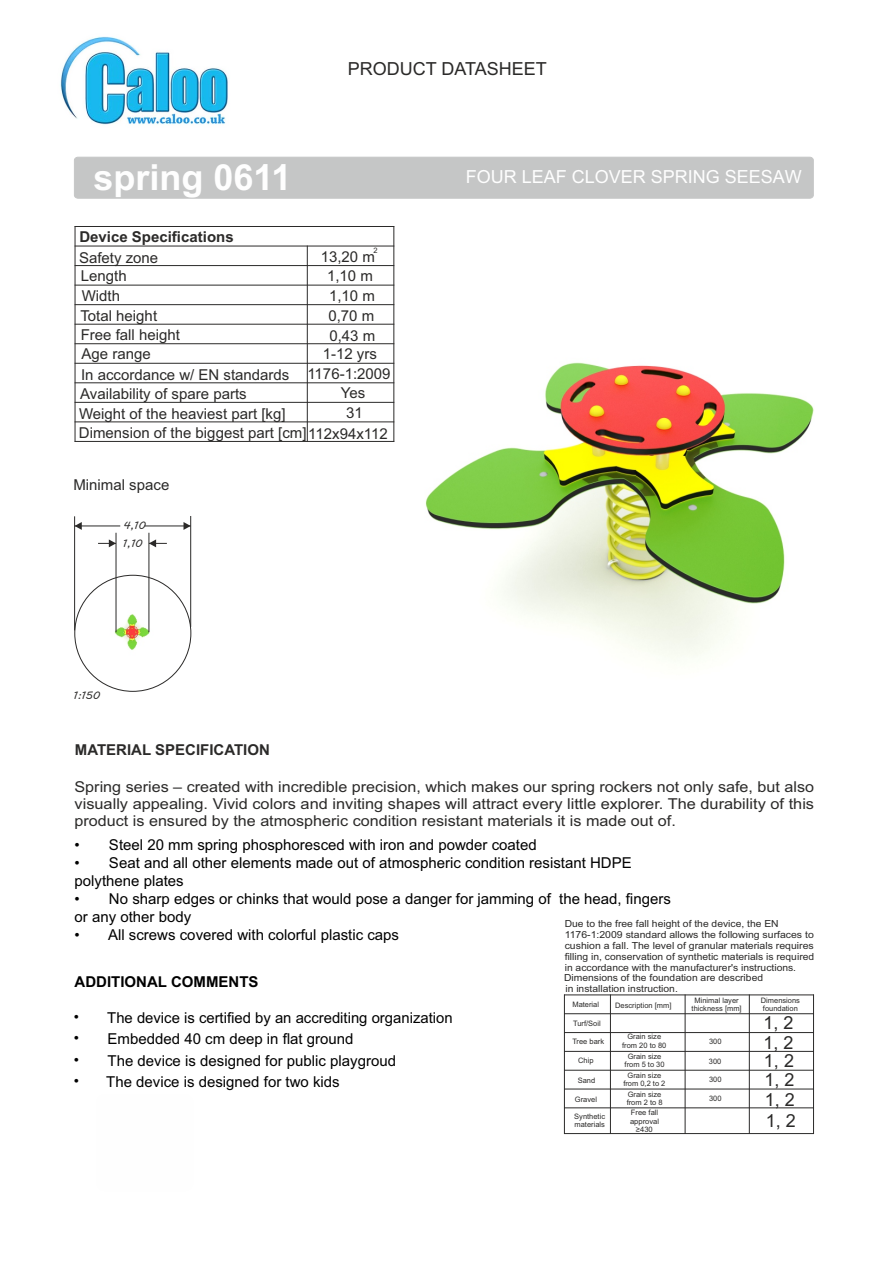
<style>
.page{position:relative;width:893px;height:1263px;background:#fff}
.page>*{position:absolute;margin:0;border:0;box-sizing:border-box;transform-origin:0 0}
.t1{font:700 36px "Arial";color:#fefefe}
.t2{font:18px/19.2px "Arial";color:#2b2a29}
.t3{font:18px "Arial";color:#fefefe}
.t4{font:15px/18px "Arial";color:#000}
.t5{font:15px/16.8px "Arial";color:#2b2a29;text-align:justify;scale:1.08 1}
.t6{font:15px/20px "Arial";color:#2b2a29}
.t7{font:700 15px "Arial";color:#2b2a29}
.t8{font:700 15px "Arial";color:#000}
.t9{font:10.5px/17.7px "MV Boli";color:#2b2a29}
.t10{font:9.75px/10.8px "Arial";color:#2b2a29;scale:1.06 1}
.t11{font:7.5px/8.4px "Arial";color:#2b2a29;text-align:center}
</style>
<div class="page">
<img style="left:425px;top:362px;width:389px;height:299px">
<hr style="left:75px;top:226px;width:1px;height:216px;background:#2b2a29">
<hr style="left:307px;top:246px;width:1px;height:196px;background:#2b2a29">
<hr style="left:393px;top:226px;width:1px;height:216px;background:#2b2a29">
<hr style="left:75px;top:441px;width:319px;height:1px;background:#2b2a29">
<hr style="left:75px;top:421px;width:319px;height:1px;background:#2b2a29">
<hr style="left:75px;top:402px;width:319px;height:1px;background:#2b2a29">
<hr style="left:75px;top:382px;width:319px;height:1px;background:#2b2a29">
<hr style="left:75px;top:363px;width:319px;height:1px;background:#2b2a29">
<hr style="left:75px;top:343px;width:319px;height:1px;background:#2b2a29">
<hr style="left:75px;top:324px;width:319px;height:1px;background:#2b2a29">
<hr style="left:75px;top:304px;width:319px;height:1px;background:#2b2a29">
<hr style="left:75px;top:285px;width:319px;height:1px;background:#2b2a29">
<hr style="left:75px;top:265px;width:319px;height:1px;background:#2b2a29">
<hr style="left:75px;top:246px;width:319px;height:1px;background:#2b2a29">
<hr style="left:75px;top:226px;width:319px;height:1px;background:#2b2a29">
<div style="left:74px;top:157px;width:740px;height:42px;background:#c5c6c6;border:1px solid #c5c6c6;border-radius:3px"></div>
<hr style="left:190px;top:516px;width:1px;height:111px;background:#2b2a29">
<hr style="left:74px;top:516px;width:1px;height:114px;background:#2b2a29">
<hr style="left:145px;top:526px;width:46px;height:1px;background:#2b2a29">
<svg style="left:184px;top:522px;width:7px;height:8px"></svg>
<hr style="left:75px;top:526px;width:45px;height:1px;background:#2b2a29">
<svg style="left:75px;top:522px;width:7px;height:8px"></svg>
<img style="left:114px;top:611px;width:36px;height:39px">
<hr style="left:149px;top:533px;width:1px;height:99px;background:#2b2a29">
<hr style="left:116px;top:533px;width:1px;height:99px;background:#2b2a29">
<svg style="left:149px;top:539px;width:18px;height:8px"></svg>
<svg style="left:98px;top:539px;width:18px;height:8px"></svg>
<hr style="left:564px;top:994px;width:1px;height:140px;background:#2b2a29">
<hr style="left:610px;top:994px;width:1px;height:140px;background:#2b2a29">
<hr style="left:685px;top:994px;width:1px;height:140px;background:#2b2a29">
<hr style="left:749px;top:994px;width:1px;height:140px;background:#2b2a29">
<hr style="left:813px;top:994px;width:1px;height:140px;background:#2b2a29">
<hr style="left:564px;top:1133px;width:250px;height:1px;background:#2b2a29">
<hr style="left:564px;top:1107px;width:250px;height:1px;background:#2b2a29">
<hr style="left:564px;top:1088px;width:250px;height:1px;background:#2b2a29">
<hr style="left:564px;top:1070px;width:250px;height:1px;background:#2b2a29">
<hr style="left:564px;top:1051px;width:250px;height:1px;background:#2b2a29">
<hr style="left:564px;top:1032px;width:250px;height:1px;background:#2b2a29">
<hr style="left:564px;top:1013px;width:250px;height:1px;background:#2b2a29">
<hr style="left:564px;top:994px;width:250px;height:1px;background:#2b2a29">
<img style="left:60px;top:36px;width:168px;height:89px">
<p class="t2" style="left:348px;top:61px;width:201px">PRODUCT DATASHEET</p>
<h1 class="t1" style="left:93px;top:164px;width:200px">spring 0611</h1>
<p class="t3" style="left:466px;top:170px;width:338px">FOUR LEAF CLOVER SPRING SEESAW</p>
<p class="t7" style="left:79px;top:231px;width:156px">Device Specifications</p>
<p class="t6" style="left:79px;top:249px;width:81px">Safety zone</p>
<p class="t6" style="left:80px;top:267px;width:78px">Length<br>Width<br>Total height</p>
<p class="t6" style="left:81px;top:326px;width:210px">Free fall height<br>Age range<br>In accordance w/ EN standards</p>
<p class="t11" style="left:374px;top:247px;width:6px">2</p>
<p class="t6" style="left:321px;top:248px;width:56px">13,20 m</p>
<p class="t6" style="left:327px;top:267px;width:47px">1,10 m</p>
<p class="t6" style="left:329px;top:288px;width:47px">1,10 m</p>
<p class="t6" style="left:328px;top:307px;width:48px">0,70 m<br>0,43 m</p>
<p class="t6" style="left:323px;top:346px;width:56px">1-12 yrs</p>
<p class="t6" style="left:307px;top:365px;width:85px">1176-1:2009</p>
<p class="t6" style="left:80px;top:385px;width:168px">Availability of spare parts</p>
<p class="t6" style="left:341px;top:384px;width:26px">Yes</p>
<p class="t6" style="left:79px;top:406px;width:310px;line-height:18.9px">Weight of the heaviest part [kg]<br>Dimension of the biggest part [cm]112x94x112</p>
<p class="t6" style="left:346px;top:404px;width:18px">31</p>
<p class="t6" style="left:73px;top:476px;width:97px">Minimal space</p>
<p class="t9" style="left:123px;top:518px;width:24px">4,10<br>1,10</p>
<p class="t9" style="left:73px;top:688px;width:28px">1:150</p>
<p class="t7" style="left:75px;top:744px;width:197px">MATERIAL SPECIFICATION</p>
<p class="t5" style="left:75px;top:780px;width:686px">Spring series – created with incredible precision, which makes our spring rockers not only safe, but also visually appealing. Vivid colors and inviting shapes will attract every little explorer. The durability of this product is ensured by the atmospheric condition resistant materials it is made out of.</p>
<p class="t4" style="left:75px;top:837px;width:464px">• Steel 20 mm spring phosphoresced with iron and powder coated</p>
<p class="t4" style="left:75px;top:855px;width:559px">• Seat and all other elements made out of atmospheric condition resistant HDPE polythene plates</p>
<p class="t4" style="left:75px;top:891px;width:598px">• No sharp edges or chinks that would pose a danger for jamming of the head, fingers or any other body</p>
<p class="t4" style="left:75px;top:927px;width:326px">• All screws covered with colorful plastic caps</p>
<p class="t10" style="left:564px;top:919px;width:238px">Due to the free fall height of the device, the EN 1176-1:2009 standard allows the following surfaces to cushion a fall. The level of granular materials requires filling in, conservation of synthetic materials is required in accordance with the manufacturer's instructions.<br>Dimensions of the foundation are described<br>in installation instruction.</p>
<p class="t8" style="left:75px;top:976px;width:185px">ADDITIONAL COMMENTS</p>
<p class="t4" style="left:74px;top:1010px;width:380px">• The device is certified by an accrediting organization</p>
<p class="t4" style="left:74px;top:1031px;width:281px">• Embedded 40 cm deep in flat ground</p>
<p class="t4" style="left:74px;top:1053px;width:324px">• The device is designed for public playgroud</p>
<p class="t11" style="left:615px;top:1001px;width:58px">Description [mm]</p>
<p class="t11" style="left:761px;top:997px;width:41px;text-align:left">Dimensions foundation</p>
<p class="t11" style="left:692px;top:997px;width:52px">Minimal layer thickness [mm]</p>
<p class="t11" style="left:572px;top:1001px;width:28px">Material</p>
<p class="t2" style="left:763px;top:1015px;width:32px;line-height:19.8px">1, 2<br>1, 2</p>
<p class="t2" style="left:764px;top:1053px;width:32px;text-align:justify">1, 2<br>1, 2<br>1, 2</p>
<p class="t2" style="left:766px;top:1113px;width:32px">1, 2</p>
<p class="t11" style="left:573px;top:1020px;width:29px">Turf/Soil</p>
<p class="t11" style="left:622px;top:1033px;width:46px">Grain size from 20 to 80</p>
<p class="t11" style="left:625px;top:1052px;width:42px">Grain size from 5 to 30</p>
<p class="t11" style="left:623px;top:1071px;width:44px">Grain size from 0,2 to 2</p>
<p class="t11" style="left:627px;top:1090px;width:37px;text-align:left">Grain size from 2 to 8</p>
<p class="t11" style="left:572px;top:1038px;width:33px">Tree bark</p>
<p class="t11" style="left:578px;top:1057px;width:17px">Chip</p>
<p class="t11" style="left:578px;top:1076px;width:19px">Sand</p>
<p class="t11" style="left:575px;top:1095px;width:24px">Gravel</p>
<p class="t11" style="left:574px;top:1113px;width:32px;text-align:left">Synthetic materials</p>
<p class="t11" style="left:709px;top:1038px;width:14px">300</p>
<p class="t11" style="left:709px;top:1057px;width:14px">300</p>
<p class="t11" style="left:709px;top:1094px;width:14px">300</p>
<p class="t4" style="left:74px;top:1074px;width:267px">• The device is designed for two kids</p>
<p class="t11" style="left:709px;top:1076px;width:14px">300</p>
<p class="t11" style="left:630px;top:1109px;width:31px">Free fall approval ≥430</p>
</div>
